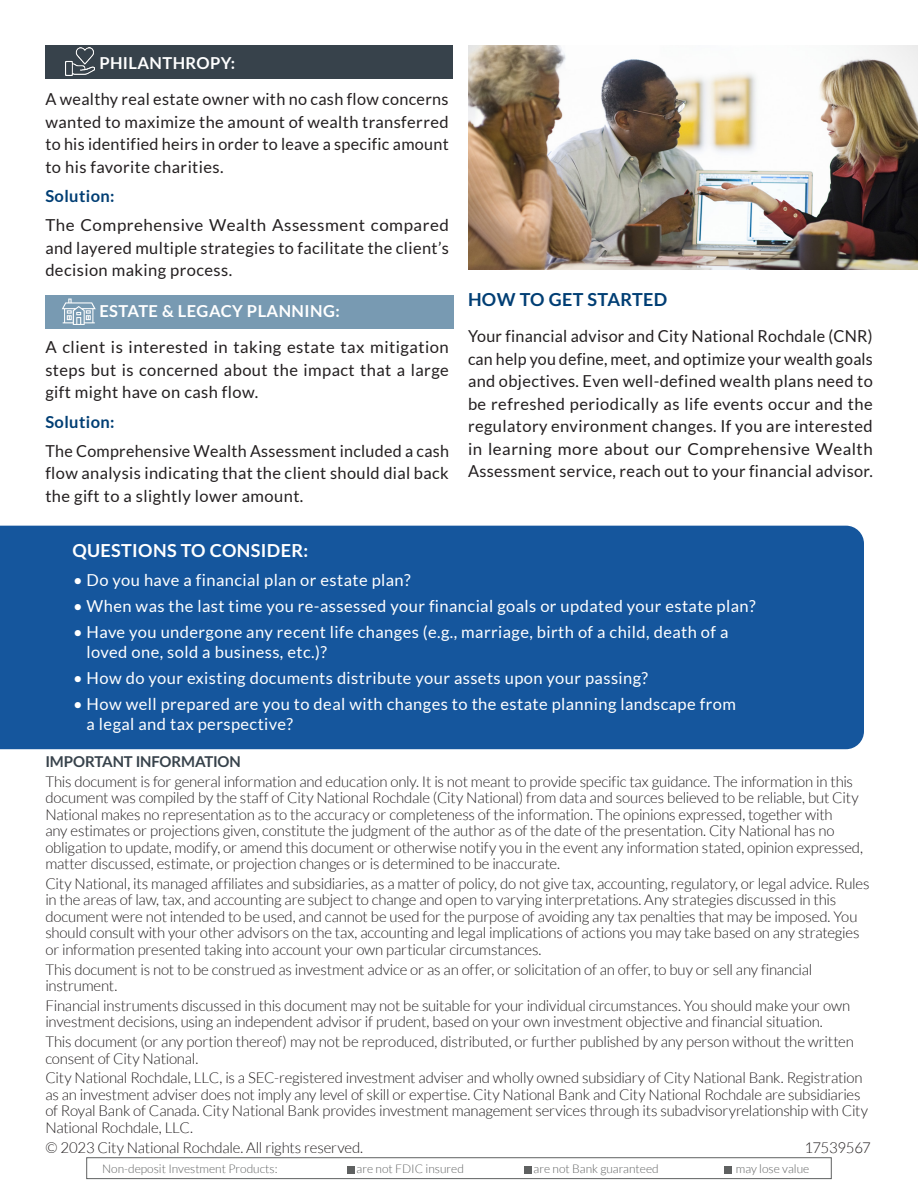
<style>
.page{position:relative;width:918px;height:1188px;background:#fff}
.page>*{position:absolute;margin:0;border:0;box-sizing:border-box;transform-origin:0 0}
.Body_Text{font:700 18px "Lato";letter-spacing:.02em;color:#fff}
.Body_Text-2{font:700 18px "Lato";letter-spacing:.02em;color:#003e74}
.Text{font:16.5px/22.5px "Lato";letter-spacing:.025em;color:#231f20;text-align:justify}
.Text-2{font:16.5px/19.5px "Lato";letter-spacing:.025em;color:#fff}
.Text-3{font:700 16.5px "Lato";letter-spacing:.025em;color:#fff}
.Examples_Title{font:700 16.5px "Lato";letter-spacing:.025em;color:#003e74}
.Master_Disclosures{font:300 15px/16.5px "Lato";letter-spacing:-.015em;color:#231f20}
.Master_Disclosures-2{font:700 15px "Lato";letter-spacing:-.01em;color:#37424b}
.t1{font:300 12px "Lato";color:#5f6161}
</style>
<div class="page">
<div style="left:86px;top:1157px;width:746px;height:22px;border:1px solid #5f6161"></div>
<div style="left:347px;top:1167px;width:7px;height:7px;background:#5f6161"></div>
<div style="left:525px;top:1167px;width:7px;height:7px;background:#5f6161"></div>
<div style="left:725px;top:1167px;width:7px;height:7px;background:#5f6161"></div>
<img style="left:468px;top:45px;width:450px;height:225px">
<div style="left:0;top:526px;width:864px;height:223px;background:#15569d"></div>
<div style="left:45px;top:45px;width:408px;height:34px;background:#37424b"></div>
<div style="left:45px;top:295px;width:409px;height:33px;background:#789ab2"></div>
<img style="left:65px;top:48px;width:30px;height:27px">
<svg style="left:62px;top:299px;width:34px;height:26px"></svg>
<p class="Text-3" style="left:99px;top:54px;width:137px">PHILANTHROPY:</p>
<p class="Text" style="left:45px;top:88px;width:405px">A wealthy real estate owner with no cash flow concerns wanted to maximize the amount of wealth transferred to his identified heirs in order to leave a specific amount to his favorite charities.</p>
<p class="Examples_Title" style="left:45px;top:186px;width:71px">Solution:</p>
<p class="Text" style="left:45px;top:214px;width:405px">The Comprehensive Wealth Assessment compared and layered multiple strategies to facilitate the client’s decision making process.</p>
<p class="Text-3" style="left:99px;top:302px;width:242px">ESTATE &amp; LEGACY PLANNING:</p>
<p class="Text" style="left:45px;top:336px;width:405px">A client is interested in taking estate tax mitigation steps but is concerned about the impact that a large gift might have on cash flow.</p>
<p class="Examples_Title" style="left:45px;top:412px;width:71px">Solution:</p>
<p class="Text" style="left:45px;top:440px;width:405px">The Comprehensive Wealth Assessment included a cash flow analysis indicating that the client should dial back the gift to a slightly lower amount.</p>
<p class="Body_Text" style="left:72px;top:540px;width:237px">QUESTIONS TO CONSIDER:</p>
<p class="Body_Text-2" style="left:468px;top:289px;width:201px">HOW TO GET STARTED</p>
<p class="Text" style="left:468px;top:325px;width:406px">Your financial advisor and City National Rochdale (CNR) can help you define, meet, and optimize your wealth goals and objectives. Even well-defined wealth plans need to be refreshed periodically as life events occur and the regulatory environment changes. If you are interested in learning more about our Comprehensive Wealth Assessment service, reach out to your financial advisor.</p>
<p class="Text-2" style="left:73px;top:570px;width:339px">• Do you have a financial plan or estate plan?</p>
<p class="Text-2" style="left:73px;top:596px;width:684px">• When was the last time you re-assessed your financial goals or updated your estate plan?</p>
<p class="Text-2" style="left:87px;top:622px;width:643px;text-indent:-14px">• Have you undergone any recent life changes (e.g., marriage, birth of a child, death of a loved one, sold a business, etc.)?</p>
<p class="Text-2" style="left:73px;top:668px;width:577px">• How do your existing documents distribute your assets upon your passing?</p>
<p class="Text-2" style="left:87px;top:694px;width:651px;text-indent:-14px">• How well prepared are you to deal with changes to the estate planning landscape from a legal and tax perspective?</p>
<p class="Master_Disclosures-2" style="left:45px;top:753px;width:197px">IMPORTANT INFORMATION</p>
<p class="Master_Disclosures" style="left:45px;top:773px;width:819px">This document is for general information and education only. It is not meant to provide specific tax guidance. The information in this document was compiled by the staff of City National Rochdale (City National) from data and sources believed to be reliable, but City National makes no representation as to the accuracy or completeness of the information. The opinions expressed, together with<br>any estimates or projections given, constitute the judgment of the author as of the date of the presentation. City National has no obligation to update, modify, or amend this document or otherwise notify you in the event any information stated, opinion expressed, matter discussed, estimate, or projection changes or is determined to be inaccurate.</p>
<p class="Master_Disclosures" style="left:45px;top:875px;width:826px">City National, its managed affiliates and subsidiaries, as a matter of policy, do not give tax, accounting, regulatory, or legal advice. Rules in the areas of law, tax, and accounting are subject to change and open to varying interpretations. Any strategies discussed in this document were not intended to be used, and cannot be used for the purpose of avoiding any tax penalties that may be imposed. You should consult with your other advisors on the tax, accounting and legal implications of actions you may take based on any strategies or information presented taking into account your own particular circumstances.</p>
<p class="Master_Disclosures" style="left:45px;top:961px;width:768px">This document is not to be construed as investment advice or as an offer, or solicitation of an offer, to buy or sell any financial instrument.</p>
<p class="Master_Disclosures" style="left:45px;top:997px;width:806px">Financial instruments discussed in this document may not be suitable for your individual circumstances. You should make your own investment decisions, using an independent advisor if prudent, based on your own investment objective and financial situation.</p>
<p class="Master_Disclosures" style="left:45px;top:1034px;width:810px">This document (or any portion thereof) may not be reproduced, distributed, or further published by any person without the written consent of City National.</p>
<p class="Master_Disclosures" style="left:45px;top:1070px;width:824px">City National Rochdale, LLC, is a SEC-registered investment adviser and wholly owned subsidiary of City National Bank. Registration as an investment adviser does not imply any level of skill or expertise. City National Bank and City National Rochdale are subsidiaries of Royal Bank of Canada. City National Bank provides investment management services through its subadvisoryrelationship with City National Rochdale, LLC.</p>
<p class="Master_Disclosures" style="left:45px;top:1139px;width:319px">© 2023 City National Rochdale. All rights reserved.</p>
<p class="Master_Disclosures" style="left:804px;top:1139px;width:68px">17539567</p>
<p class="t1" style="left:102px;top:1162px;width:177px">Non-deposit Investment Products:</p>
<p class="t1" style="left:347px;top:1162px;width:118px">• are not FDIC insured</p>
<p class="t1" style="left:524px;top:1162px;width:136px">• are not Bank guaranteed</p>
<p class="t1" style="left:727px;top:1162px;width:84px">• may lose value</p>
</div>
